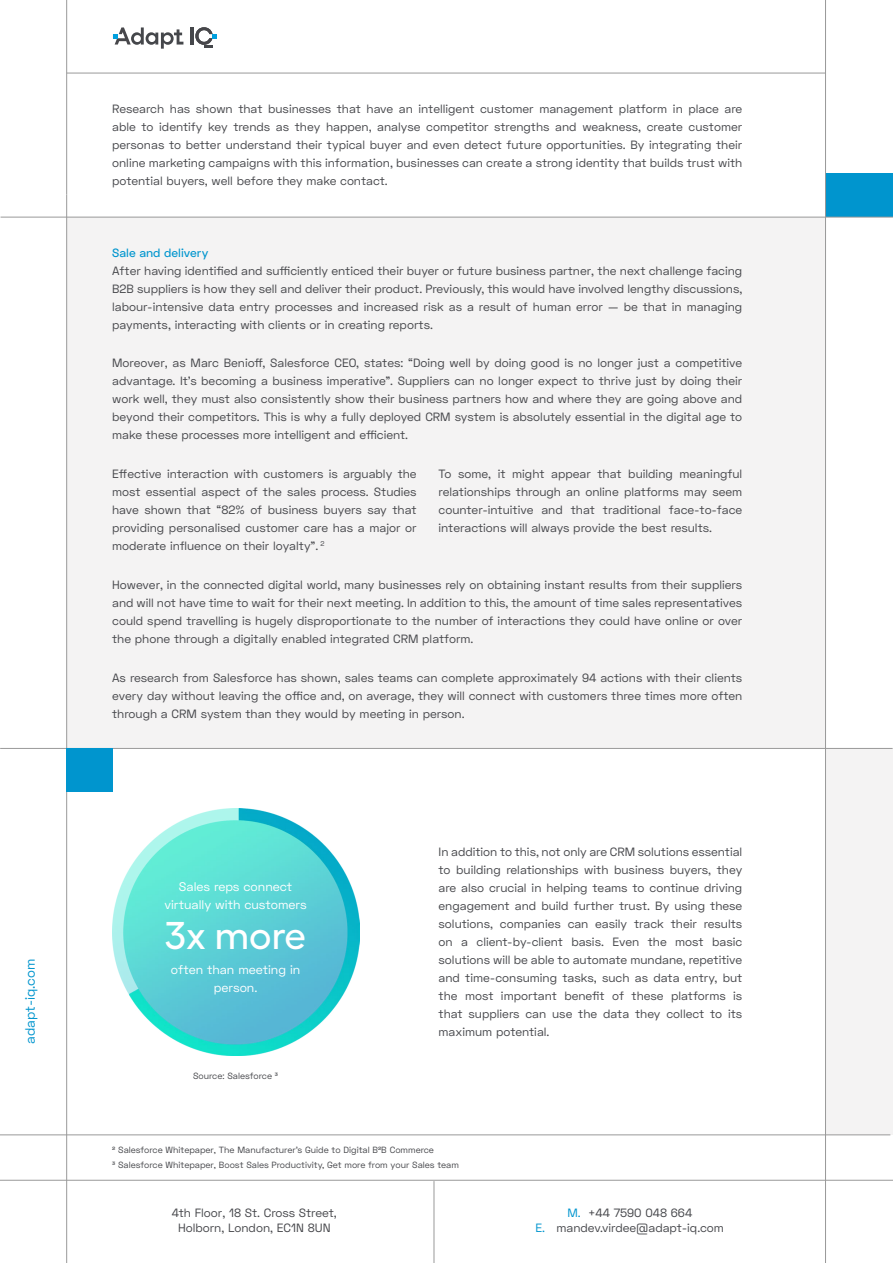
<style>
.page{position:relative;width:893px;height:1263px;background:#fff}
.page>*{position:absolute;margin:0;border:0;box-sizing:border-box;transform-origin:0 0}
.t1{font:500 38.7px "Fellix TRIAL";color:#fff}
.t2{font:13.5px "Space Grotesk";color:#0095ce}
.t3{font:12.45px "Space Grotesk";color:#fff}
.t4{font:12px/18px "Space Grotesk";color:#46474b;text-align:justify}
.t5{font:500 12px "Space Grotesk";color:#0095ce}
.t6{font:9px "Space Grotesk";color:#46474b}
.s1{color:#0095ce}
</style>
<div class="page">
<div style="left:67px;top:217px;width:758px;height:531px;background:#f4f3f3"></div>
<hr style="left:66px;top:0;width:1px;height:195px;background:#999">
<div style="left:825px;top:173px;width:68px;height:44px;background:#0095ce"></div>
<div style="left:826px;top:749px;width:67px;height:386px;background:#f4f3f3"></div>
<hr style="left:66px;top:195px;width:1px;height:1068px;background:#999">
<hr style="left:0;top:1180px;width:893px;height:1px;background:#999">
<hr style="left:825px;top:0;width:1px;height:1263px;background:#999">
<hr style="left:1px;top:217px;width:892px;height:1px;background:#999">
<hr style="left:0;top:748px;width:893px;height:1px;background:#999">
<hr style="left:190px;top:27px;width:3px;height:18px;background:#45474b">
<svg style="left:113px;top:27px;width:70px;height:22px"></svg>
<svg style="left:195px;top:27px;width:22px;height:21px"></svg>
<hr style="left:434px;top:1181px;width:1px;height:82px;background:#999">
<hr style="left:67px;top:73px;width:758px;height:1px;background:#999">
<img style="left:112px;top:808px;width:247px;height:247px">
<div style="left:67px;top:749px;width:46px;height:43px;background:#0095ce"></div>
<hr style="left:0;top:1134px;width:890px;height:1px;background:#999">
<p class="t2" style="left:21px;top:1044px;width:86px;rotate:-90deg">adapt-iq.com</p>
<p class="t4" style="left:112px;top:100px;width:632px">Research has shown that businesses that have an intelligent customer management platform in place are able to identify key trends as they happen, analyse competitor strengths and weakness, create customer personas to better understand their typical buyer and even detect future opportunities. By integrating their online marketing campaigns with this information, businesses can create a strong identity that builds trust with potential buyers, well before they make contact.</p>
<p class="t5" style="left:112px;top:245px;width:98px">Sale and delivery</p>
<p class="t4" style="left:112px;top:262px;width:632px">After having identified and sufficiently enticed their buyer or future business partner, the next challenge facing B2B suppliers is how they sell and deliver their product. Previously, this would have involved lengthy discussions, labour-intensive data entry processes and increased risk as a result of human error — be that in managing payments, interacting with clients or in creating reports.</p>
<p class="t4" style="left:112px;top:354px;width:632px">Moreover, as Marc Benioff, Salesforce CEO, states: “Doing well by doing good is no longer just a competitive advantage. It’s becoming a business imperative”. Suppliers can no longer expect to thrive just by doing their work well, they must also consistently show their business partners how and where they are going above and beyond their competitors. This is why a fully deployed CRM system is absolutely essential in the digital age to make these processes more intelligent and efficient.</p>
<p class="t4" style="left:112px;top:464px;width:306px">Effective interaction with customers is arguably the most essential aspect of the sales process. Studies have shown that “82% of business buyers say that providing personalised customer care has a major or moderate influence on their loyalty”. <sup>2</sup></p>
<p class="t4" style="left:439px;top:464px;width:305px">To some, it might appear that building meaningful relationships through an online platforms may seem counter-intuitive and that traditional face-to-face interactions will always provide the best results.</p>
<p class="t4" style="left:112px;top:575px;width:632px">However, in the connected digital world, many businesses rely on obtaining instant results from their suppliers and will not have time to wait for their next meeting. In addition to this, the amount of time sales representatives could spend travelling is hugely disproportionate to the number of interactions they could have online or over the phone through a digitally enabled integrated CRM platform.</p>
<p class="t4" style="left:112px;top:668px;width:632px">As research from Salesforce has shown, sales teams can complete approximately 94 actions with their clients every day without leaving the office and, on average, they will connect with customers three times more often through a CRM system than they would by meeting in person.</p>
<p class="t3" style="left:179px;top:879px;width:115px">Sales reps connect</p>
<p class="t3" style="left:164px;top:897px;width:144px">virtually with customers</p>
<p class="t1" style="left:165px;top:918px;width:142px">3x more</p>
<p class="t3" style="left:171px;top:962px;width:131px">often than meeting in</p>
<p class="t3" style="left:214px;top:980px;width:45px">person.</p>
<p class="t6" style="left:193px;top:1069px;width:86px">Source: Salesforce 3</p>
<p class="t4" style="left:439px;top:842px;width:305px">In addition to this, not only are CRM solutions essential to building relationships with business buyers, they are also crucial in helping teams to continue driving engagement and build further trust. By using these solutions, companies can easily track their results on a client-by-client basis. Even the most basic solutions will be able to automate mundane, repetitive and time-consuming tasks, such as data entry, but the most important benefit of these platforms is that suppliers can use the data they collect to its maximum potential.</p>
<p class="t6" style="left:112px;top:1144px;width:323px">2 Salesforce Whitepaper, The Manufacturer’s Guide to Digital B2B Commerce</p>
<p class="t6" style="left:112px;top:1159px;width:348px">3 Salesforce Whitepaper, Boost Sales Productivity, Get more from your Sales team</p>
<p class="t4" style="left:172px;top:1204px;width:167px">4th Floor, 1 8 St. Cross Street,</p>
<p class="t4" style="left:178px;top:1219px;width:154px">Holborn, London, EC1 N 8UN</p>
<p class="t4" style="left:567px;top:1204px;width:126px"><span class="s1">M.</span> +44 7590 048 664</p>
<p class="t4" style="left:535px;top:1219px;width:190px"><span class="s1">E.</span> mandev.virdee@adapt-iq.com</p>
</div>
